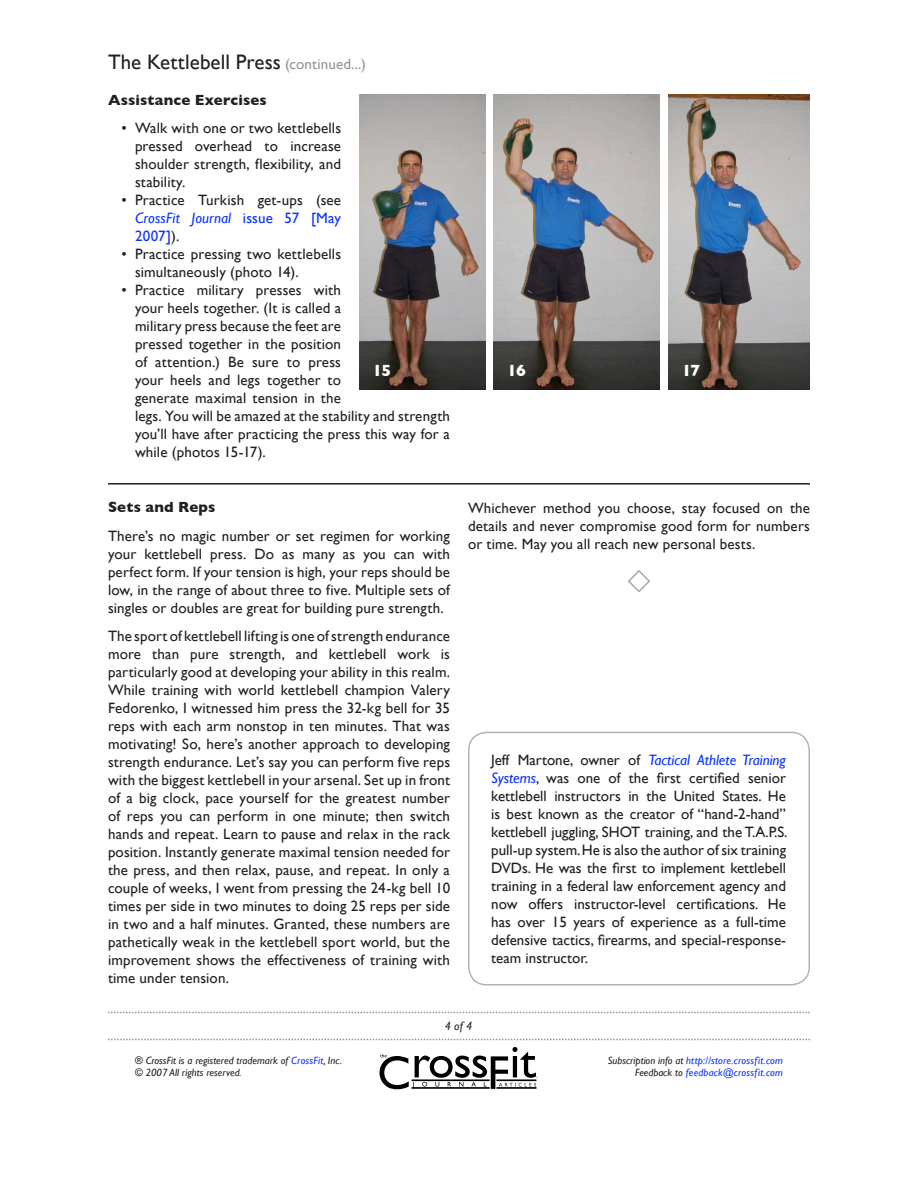
<style>
.page{position:relative;width:918px;height:1188px;background:#fff}
.page>*{position:absolute;margin:0;border:0;box-sizing:border-box;transform-origin:0 0}
.t1{font:21px "Gill Sans";color:#231f20}
.t2{font:700 16.5px "Gill Sans";color:#fff}
.t3{font:15px/18px "Gill Sans";letter-spacing:.01em;color:#231f20;text-align:justify}
.t4{font:700 15px "Gill Sans";letter-spacing:.015em;color:#231f20}
.t5{font:italic 12px "Gill Sans";color:#231f20}
.t6{font:italic 10.5px/12.6px "Gill Sans";letter-spacing:.015em;color:#0a31ff;text-align:right}
.t7{font:italic 10.5px/12.6px "Gill Sans";color:#231f20}
.s1{font-size:15px;color:#939598}
.s2{font-style:italic;color:#0a31ff}
.s3{color:#0a31ff}
.s4{color:#231f20}
</style>
<div class="page">
<svg style="left:380px;top:1047px;width:158px;height:42px"></svg>
<svg style="left:108px;top:1012px;width:702px;height:1px"></svg>
<svg style="left:108px;top:1039px;width:702px;height:1px"></svg>
<img style="left:359px;top:94px;width:127px;height:295px">
<img style="left:494px;top:94px;width:165px;height:295px">
<img style="left:668px;top:94px;width:142px;height:295px">
<hr style="left:108px;top:483px;width:702px;height:2px;background:#231f20">
<svg style="left:628px;top:570px;width:22px;height:23px"></svg>
<div style="left:468px;top:732px;width:342px;height:254px;border:2px solid #b2b3b7;border-radius:18px"></div>
<h1 class="t1" style="left:108px;top:49px;width:259px">The Kettlebell Press <span class="s1">(continued...)</span></h1>
<p class="t4" style="left:108px;top:91px;width:160px">Assistance Exercises</p>
<p class="t3" style="left:135px;top:119px;width:317px;text-align:left">Walk with one or two kettlebells<br>pressed overhead to increase<br>shoulder strength, flexibility, and<br>stability.<br>Practice Turkish get-ups (see<br><span class="s2">CrossFit Journal</span> <span class="s3">issue 57 [May<br>2007]</span>).<br>Practice pressing two kettlebells<br>simultaneously (photo 14).<br>Practice military presses with<br>your heels together. (It is called a<br>military press because the feet are<br>pressed together in the position<br>of attention.) Be sure to press<br>your heels and legs together to<br>generate maximal tension in the<br>legs. You will be amazed at the stability and strength you’ll have after practicing the press this way for a while (photos 15-17).</p>
<p class="t3" style="left:122px;top:119px;width:7px">•</p>
<p class="t3" style="left:122px;top:191px;width:7px">•</p>
<p class="t3" style="left:122px;top:245px;width:7px">•</p>
<p class="t3" style="left:122px;top:281px;width:7px">•</p>
<p class="t2" style="left:373px;top:360px;width:20px">15</p>
<p class="t2" style="left:507px;top:360px;width:20px">16</p>
<p class="t2" style="left:682px;top:360px;width:20px">17</p>
<p class="t4" style="left:108px;top:499px;width:109px">Sets and Reps</p>
<p class="t3" style="left:108px;top:527px;width:344px">There’s no magic number or set regimen for working your kettlebell press. Do as many as you can with perfect form. If your tension is high, your reps should be low, in the range of about three to five. Multiple sets of singles or doubles are great for building pure strength.</p>
<p class="t3" style="left:108px;top:627px;width:344px">The sport of kettlebell lifting is one of strength endurance more than pure strength, and kettlebell work is particularly good at developing your ability in this realm.<br>While training with world kettlebell champion Valery Fedorenko, I witnessed him press the 32-kg bell for 35 reps with each arm nonstop in ten minutes. That was motivating! So, here’s another approach to developing strength endurance. Let’s say you can perform five reps with the biggest kettlebell in your arsenal. Set up in front of a big clock, pace yourself for the greatest number of reps you can perform in one minute; then switch hands and repeat. Learn to pause and relax in the rack position. Instantly generate maximal tension needed for the press, and then relax, pause, and repeat. In only a couple of weeks, I went from pressing the 24-kg bell 10 times per side in two minutes to doing 25 reps per side in two and a half minutes. Granted, these numbers are pathetically weak in the kettlebell sport world, but the improvement shows the effectiveness of training with time under tension.</p>
<p class="t3" style="left:468px;top:498px;width:344px">Whichever method you choose, stay focused on the details and never compromise good form for numbers or time. May you all reach new personal bests.</p>
<p class="t3" style="left:491px;top:751px;width:298px">Jeff Martone, owner of <span class="s2">Tactical Athlete Training Systems</span>, was one of the first certified senior kettlebell instructors in the United States. He is best known as the creator of “hand-2-hand” kettlebell juggling, SHOT training, and the T.A.P.S. pull-up system. He is also the author of six training DVDs. He was the first to implement kettlebell training in a federal law enforcement agency and now offers instructor-level certifications. He has over 15 years of experience as a full-time defensive tactics, firearms, and special-response&shy;team instructor.</p>
<p class="t5" style="left:445px;top:1019px;width:29px">4 of 4</p>
<p class="t7" style="left:135px;top:1054px;width:209px">® CrossFit is a registered trademark of <span class="s3">CrossFit</span>, Inc. © 2007 All rights reserved.</p>
<p class="t6" style="left:608px;top:1054px;width:177px"><span class="s4">Subscription info at</span> http://store.crossfit.com<br><span class="s4">Feedback to</span> feedback@crossfit.com</p>
</div>
